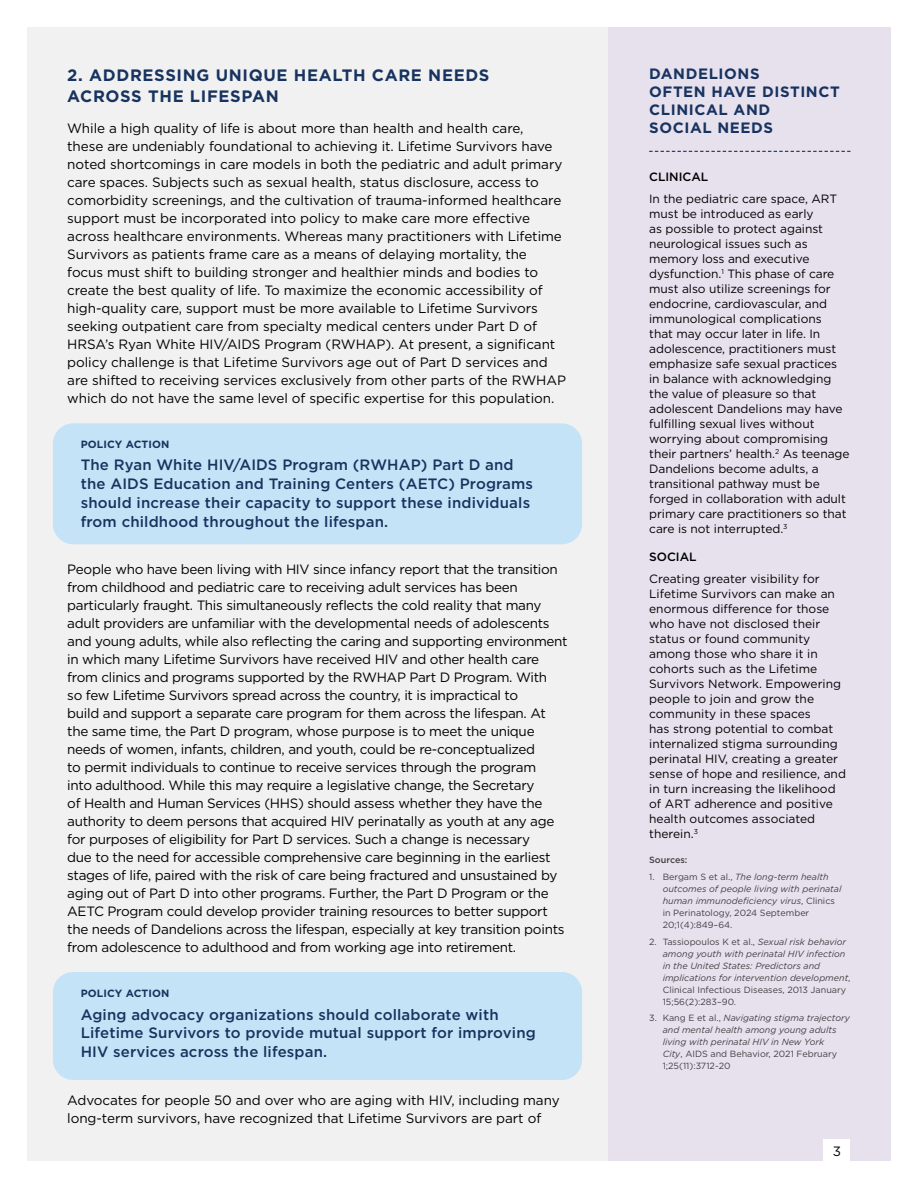
<style>
.page{position:relative;width:918px;height:1188px;background:#fff}
.page>*{position:absolute;margin:0;border:0;box-sizing:border-box;transform-origin:0 0}
._03_Subheads{font:700 16.5px/21px "Gotham";letter-spacing:.04em;color:#18335f}
._06_Policy_Copy{font:500 15px/18.8px "Gotham";letter-spacing:.01em;color:#18335f}
._05_Sidebar_Title{font:700 15px/18px "Gotham";letter-spacing:.04em;color:#18335f}
._04_Body_copy{font:13.5px/18px "Gotham";letter-spacing:-.02em;color:#000}
._05_Sidebar_Copy{font:12px/15px "Gotham";letter-spacing:-.005em;color:#000}
._05_Sidebar_Bold_Copy{font:500 12px "Gotham";color:#000}
._06_Policy_Eyebrow{font:700 10.5px "Gotham";letter-spacing:.01em;color:#18335f}
._08_Endnote_copy{font:italic 9px/12px "Gotham";color:#414042}
._08_Endnote_copy-2{font:500 9px "Gotham";color:#414042}
.s1{font-style:normal}
</style>
<div class="page">
<div style="left:27px;top:27px;width:864px;height:1134px;background:#f1f1f2"></div>
<div style="left:609px;top:27px;width:282px;height:1134px;background:#e6e1ed"></div>
<svg style="left:649px;top:151px;width:201px;height:1px"></svg>
<div style="left:53px;top:423px;width:529px;height:121px;background:#c5e3f7;border-radius:20px"></div>
<div style="left:53px;top:972px;width:529px;height:108px;background:#c5e3f7;border-radius:20px"></div>
<div style="left:823px;top:1139px;width:27px;height:22px;background:#fff"></div>
<h2 class="_03_Subheads" style="left:67px;top:64px;width:424px">2. ADDRESSING UNIQUE HEALTH CARE NEEDS<br>ACROSS THE LIFESPAN</h2>
<p class="_04_Body_copy" style="left:67px;top:119px;width:500px">While a high quality of life is about more than health and health care,<br>these are undeniably foundational to achieving it. Lifetime Survivors have noted shortcomings in care models in both the pediatric and adult primary care spaces. Subjects such as sexual health, status disclosure, access to comorbidity screenings, and the cultivation of trauma-informed healthcare support must be incorporated into policy to make care more effective across healthcare environments. Whereas many practitioners with Lifetime Survivors as patients frame care as a means of delaying mortality, the focus must shift to building stronger and healthier minds and bodies to create the best quality of life. To maximize the economic accessibility of high-quality care, support must be more available to Lifetime Survivors seeking outpatient care from specialty medical centers under Part D of HRSA’s Ryan White HIV/AIDS Program (RWHAP). At present, a significant policy challenge is that Lifetime Survivors age out of Part D services and are shifted to receiving services exclusively from other parts of the RWHAP which do not have the same level of specific expertise for this population.</p>
<p class="_06_Policy_Eyebrow" style="left:81px;top:438px;width:90px">POLICY ACTION</p>
<p class="_06_Policy_Copy" style="left:81px;top:456px;width:454px">The Ryan White HIV/AIDS Program (RWHAP) Part D and the AIDS Education and Training Centers (AETC) Programs should increase their capacity to support these individuals from childhood throughout the lifespan.</p>
<p class="_04_Body_copy" style="left:67px;top:560px;width:502px">People who have been living with HIV since infancy report that the transition from childhood and pediatric care to receiving adult services has been particularly fraught. This simultaneously reflects the cold reality that many adult providers are unfamiliar with the developmental needs of adolescents and young adults, while also reflecting the caring and supporting environment in which many Lifetime Survivors have received HIV and other health care from clinics and programs supported by the RWHAP Part D Program. With<br>so few Lifetime Survivors spread across the country, it is impractical to<br>build and support a separate care program for them across the lifespan. At the same time, the Part D program, whose purpose is to meet the unique needs of women, infants, children, and youth, could be re-conceptualized<br>to permit individuals to continue to receive services through the program<br>into adulthood. While this may require a legislative change, the Secretary<br>of Health and Human Services (HHS) should assess whether they have the authority to deem persons that acquired HIV perinatally as youth at any age for purposes of eligibility for Part D services. Such a change is necessary<br>due to the need for accessible comprehensive care beginning in the earliest stages of life, paired with the risk of care being fractured and unsustained by aging out of Part D into other programs. Further, the Part D Program or the AETC Program could develop provider training resources to better support the needs of Dandelions across the lifespan, especially at key transition points from adolescence to adulthood and from working age into retirement.</p>
<p class="_06_Policy_Eyebrow" style="left:81px;top:987px;width:90px">POLICY ACTION</p>
<p class="_06_Policy_Copy" style="left:81px;top:1005px;width:457px">Aging advocacy organizations should collaborate with<br>Lifetime Survivors to provide mutual support for improving<br>HIV services across the lifespan.</p>
<p class="_04_Body_copy" style="left:67px;top:1091px;width:494px">Advocates for people 50 and over who are aging with HIV, including many long-term survivors, have recognized that Lifetime Survivors are part of</p>
<h3 class="_05_Sidebar_Title" style="left:649px;top:65px;width:192px">DANDELIONS<br>OFTEN HAVE DISTINCT<br>CLINICAL AND<br>SOCIAL NEEDS</h3>
<p class="_05_Sidebar_Bold_Copy" style="left:649px;top:169px;width:61px">CLINICAL</p>
<p class="_05_Sidebar_Copy" style="left:649px;top:191px;width:202px">In the pediatric care space, ART must be introduced as early<br>as possible to protect against neurological issues such as memory loss and executive dysfunction.<sup>1</sup> This phase of care must also utilize screenings for endocrine, cardiovascular, and immunological complications<br>that may occur later in life. In adolescence, practitioners must emphasize safe sexual practices in balance with acknowledging the value of pleasure so that adolescent Dandelions may have fulfilling sexual lives without worrying about compromising their partners’ health.<sup>2</sup> As teenage<br>Dandelions become adults, a transitional pathway must be forged in collaboration with adult primary care practitioners so that care is not interrupted.<sup>3</sup></p>
<p class="_05_Sidebar_Bold_Copy" style="left:649px;top:549px;width:49px">SOCIAL</p>
<p class="_05_Sidebar_Copy" style="left:649px;top:571px;width:198px">Creating greater visibility for<br>Lifetime Survivors can make an enormous difference for those who have not disclosed their status or found community among those who share it in cohorts such as the Lifetime<br>Survivors Network. Empowering people to join and grow the community in these spaces<br>has strong potential to combat internalized stigma surrounding perinatal HIV, creating a greater sense of hope and resilience, and in turn increasing the likelihood of ART adherence and positive health outcomes associated therein.<sup>3</sup></p>
<p class="_08_Endnote_copy-2" style="left:649px;top:854px;width:40px">Sources:</p>
<p class="_08_Endnote_copy" style="left:663px;top:871px;width:180px;text-indent:-14px"><span class="s1">1. Bergam S et al.,</span> The long-term health outcomes of people living with perinatal human immunodeficiency virus<span class="s1">, Clinics in Perinatology, 2024 September 20;1(4):849–64.</span></p>
<p class="_08_Endnote_copy" style="left:663px;top:935px;width:189px;text-indent:-14px"><span class="s1">2. Tassiopoulos K et al.,</span> Sexual risk behavior among youth with perinatal HIV infection in the United States: Predictors and implications for intervention development<span class="s1">, Clinical Infectious Diseases, 2013 January 15;56(2):283–90.</span></p>
<p class="_08_Endnote_copy" style="left:663px;top:1012px;width:189px;text-indent:-14px"><span class="s1">3. Kang E et al.,</span> Navigating stigma trajectory and mental health among young adults living with perinatal HIV in New York<br>City<span class="s1">, AIDS and Behavior, 2021 February 1;25(11):3712-20</span></p>
<p class="_04_Body_copy" style="left:833px;top:1142px;width:10px">3</p>
</div>
